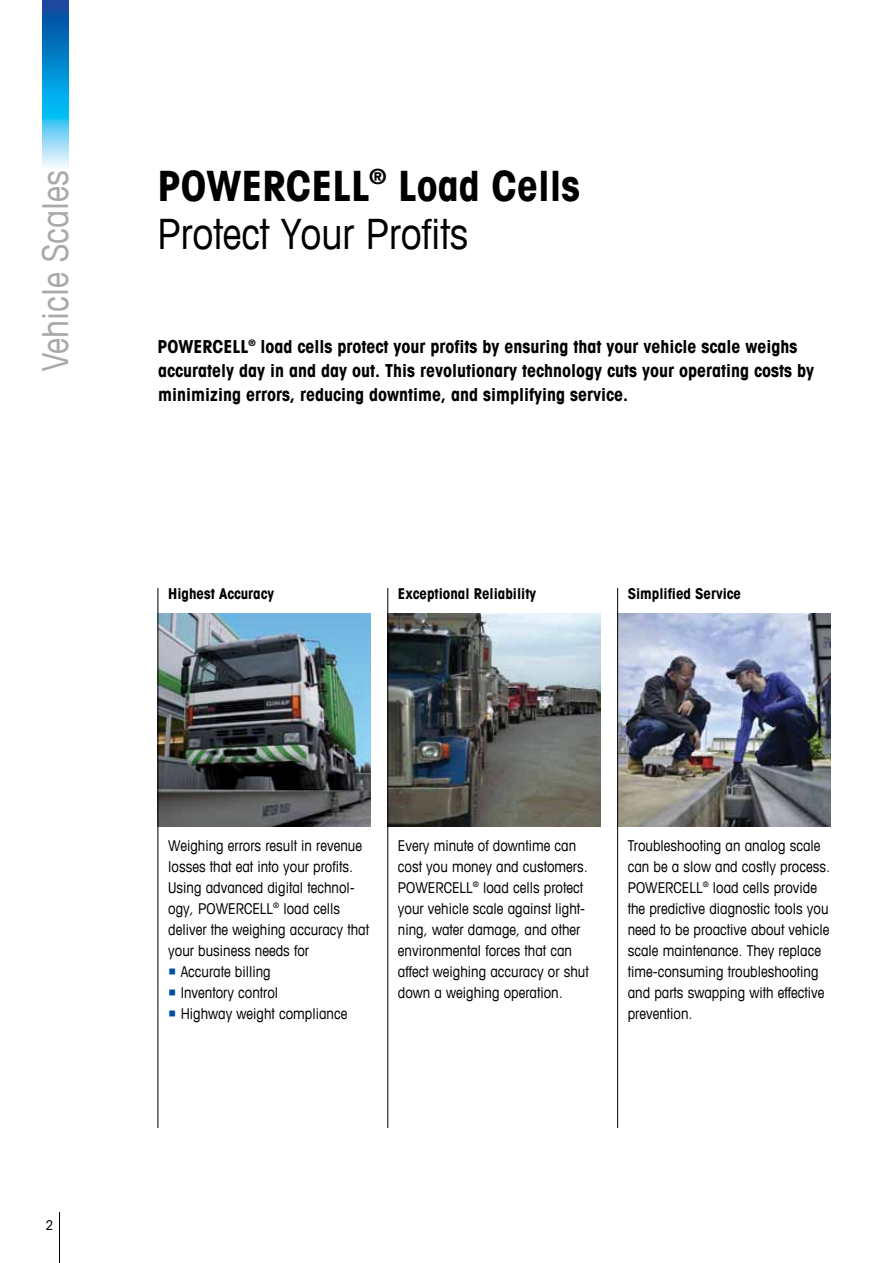
<style>
.page{position:relative;width:893px;height:1263px;background:#fff}
.page>*{position:absolute;margin:0;border:0;box-sizing:border-box;transform-origin:0 0}
.t1{font:700 condensed 42px/48px "Avant Garde Com";color:#000}
.t2{font:condensed 36px "Avant Garde Com";color:#a7a9ac}
.t3{font:700 condensed 18px/24px "Avant Garde Com";color:#000}
.t4{font:condensed 15px/21px "Avant Garde Com";color:#000}
.t5{font:700 condensed 15px "Avant Garde Com";color:#000}
.t6{font:condensed 13.5px "Avant Garde Com";color:#000}
.s1{font-weight:400}
.s2{color:#004fa3}
</style>
<div class="page">
<hr style="left:59px;top:1212px;width:1px;height:51px;background:#000">
<img style="left:43px;top:0;width:25px;height:168px">
<img style="left:159px;top:614px;width:212px;height:212px">
<img style="left:388px;top:614px;width:212px;height:212px">
<img style="left:618px;top:614px;width:212px;height:212px">
<hr style="left:387px;top:588px;width:1px;height:540px;background:#000">
<hr style="left:617px;top:588px;width:1px;height:540px;background:#000">
<hr style="left:158px;top:588px;width:1px;height:540px;background:#000">
<h2 class="t2" style="left:33px;top:371px;width:202px;rotate:-90deg">Vehicle Scales</h2>
<h1 class="t1" style="left:157px;top:160px;width:424px">POWERCELL<sup>®</sup> Load Cells<br><span class="s1">Protect Your Profits</span></h1>
<p class="t3" style="left:157px;top:334px;width:658px">POWERCELL<sup>®</sup> load cells protect your profits by ensuring that your vehicle scale weighs accurately day in and day out. This revolutionary technology cuts your operating costs by minimizing errors, reducing downtime, and simplifying service.</p>
<p class="t6" style="left:46px;top:1217px;width:9px">2</p>
<p class="t5" style="left:168px;top:584px;width:107px">Highest Accuracy</p>
<p class="t5" style="left:398px;top:584px;width:140px">Exceptional Reliability</p>
<p class="t5" style="left:628px;top:584px;width:115px">Simplified Service</p>
<p class="t4" style="left:168px;top:834px;width:202px">Weighing errors result in revenue losses that eat into your profits.<br>Using advanced digital technol&shy;ogy, POWERCELL<sup>®</sup> load cells deliver the weighing accuracy that your business needs for</p>
<p class="t4" style="left:168px;top:960px;width:104px"><span class="s2">○</span> Accurate billing</p>
<p class="t4" style="left:168px;top:981px;width:111px"><span class="s2">○</span> Inventory control</p>
<p class="t4" style="left:168px;top:1002px;width:181px"><span class="s2">○</span> Highway weight compliance</p>
<p class="t4" style="left:398px;top:834px;width:192px">Every minute of downtime can cost you money and customers.<br>POWERCELL<sup>®</sup> load cells protect your vehicle scale against light&shy;ning, water damage, and other environmental forces that can affect weighing accuracy or shut down a weighing operation.</p>
<p class="t4" style="left:628px;top:834px;width:204px">Troubleshooting an analog scale can be a slow and costly process.<br>POWERCELL<sup>®</sup> load cells provide the predictive diagnostic tools you need to be proactive about vehicle scale maintenance. They replace time-consuming troubleshooting and parts swapping with effective prevention.</p>
</div>
